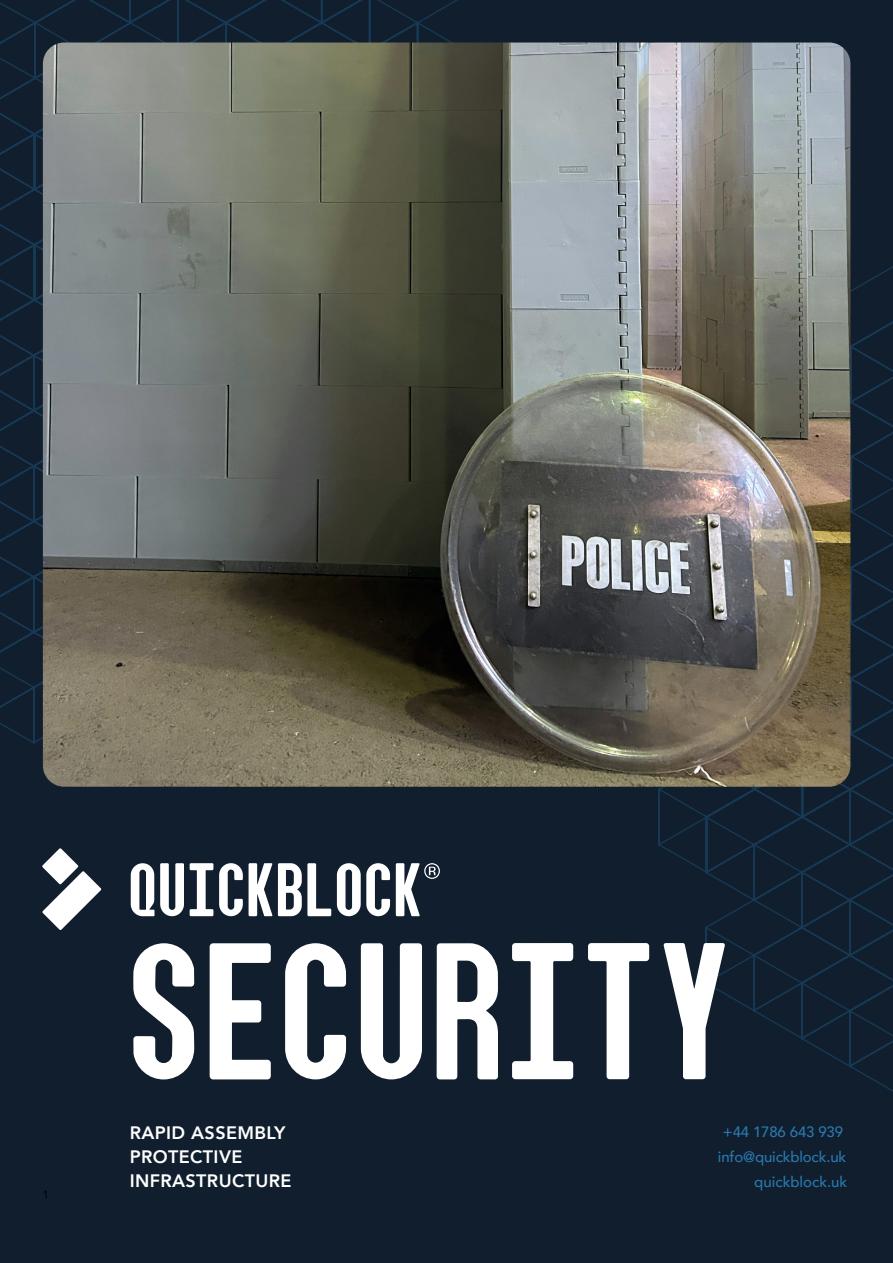
<style>
.page{position:relative;width:893px;height:1263px;background:#101e2e}
.page>*{position:absolute;margin:0;border:0;box-sizing:border-box;transform-origin:0 0}
.t1{font:800 18px/24px "Avenir";letter-spacing:.02em;color:#fff}
.t2{font:500 15px "Avenir";letter-spacing:-.01em;color:#2a78ad}
.t3{font:12px "Avenir";color:#000}
</style>
<div class="page">
<svg style="left:658px;top:178px;width:235px;height:832px"></svg>
<svg style="left:752px;top:427px;width:141px;height:665px"></svg>
<svg style="left:0;top:0;width:467px;height:48px"></svg>
<svg style="left:0;top:48px;width:43px;height:697px"></svg>
<svg style="left:190px;top:863px;width:23px;height:53px"></svg>
<svg style="left:249px;top:863px;width:82px;height:53px"></svg>
<svg style="left:131px;top:863px;width:23px;height:53px"></svg>
<svg style="left:160px;top:863px;width:24px;height:53px"></svg>
<svg style="left:219px;top:863px;width:24px;height:53px"></svg>
<svg style="left:337px;top:863px;width:53px;height:53px"></svg>
<svg style="left:396px;top:863px;width:44px;height:53px"></svg>
<svg style="left:42px;top:848px;width:59px;height:82px"></svg>
<img style="left:43px;top:43px;width:807px;height:744px">
<svg style="left:512px;top:943px;width:61px;height:136px"></svg>
<svg style="left:361px;top:943px;width:61px;height:136px"></svg>
<svg style="left:285px;top:943px;width:61px;height:136px"></svg>
<svg style="left:133px;top:943px;width:61px;height:136px"></svg>
<svg style="left:437px;top:943px;width:61px;height:136px"></svg>
<svg style="left:663px;top:943px;width:62px;height:136px"></svg>
<svg style="left:210px;top:943px;width:61px;height:136px"></svg>
<svg style="left:588px;top:943px;width:61px;height:136px"></svg>
<p class="t3" style="left:43px;top:1188px;width:8px">1</p>
<p class="t1" style="left:130px;top:1120px;width:163px">RAPID ASSEMBLY<br>PROTECTIVE<br>INFRASTRUCTURE</p>
<p class="t2" style="left:723px;top:1119px;width:122px">+44 1786 643 939</p>
<p class="t2" style="left:718px;top:1144px;width:130px">info@quickblock.uk</p>
<p class="t2" style="left:754px;top:1168px;width:95px">quickblock.uk</p>
</div>
